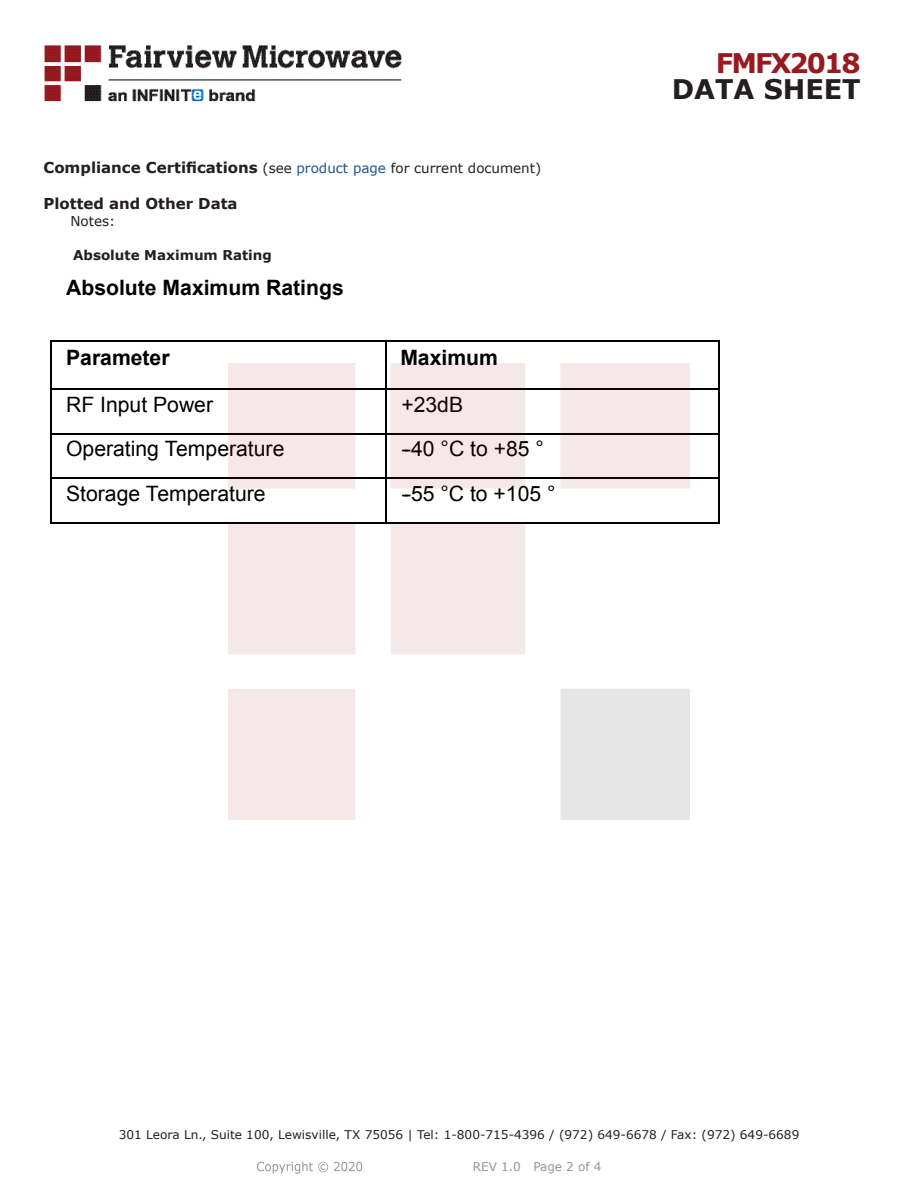
<style>
.page{position:relative;width:918px;height:1188px;background:#fff}
.page>*{position:absolute;margin:0;border:0;box-sizing:border-box;transform-origin:0 0}
.t1{font:700 27px "Verdana";color:#231f20}
.FM{font:700 27px "Verdana";letter-spacing:-.07em;color:#981a1e}
.t2{font:21.15px "Arial";color:#000}
.t3{font:700 21.15px "Arial";color:#000}
.Head1_for_Compliance{font:700 15px "Verdana";color:#231f20}
.Head2{font:700 13.5px "Verdana";color:#231f20}
.Specs_Para{font:13.5px "Verdana";color:#231f20}
.t4{font:12px "Verdana";color:#231f20}
.REV_Info{font:12px "Verdana";color:#939598}
.s1{font-weight:400;font-size:13.5px}
.s2{font-weight:400;font-size:13.5px;color:#1a5392}
</style>
<div class="page">
<hr style="left:50px;top:340px;width:670px;height:1px;background:#000">
<hr style="left:50px;top:341px;width:1px;height:47px;background:#000">
<hr style="left:385px;top:341px;width:2px;height:47px;background:#000">
<hr style="left:718px;top:341px;width:2px;height:47px;background:#000">
<hr style="left:50px;top:388px;width:670px;height:2px;background:#000">
<hr style="left:50px;top:390px;width:1px;height:43px;background:#000">
<hr style="left:718px;top:390px;width:2px;height:43px;background:#000">
<hr style="left:50px;top:433px;width:670px;height:1px;background:#000">
<hr style="left:50px;top:434px;width:1px;height:44px;background:#000">
<hr style="left:718px;top:434px;width:2px;height:44px;background:#000">
<hr style="left:50px;top:478px;width:670px;height:1px;background:#000">
<hr style="left:50px;top:479px;width:1px;height:44px;background:#000">
<hr style="left:50px;top:522px;width:335px;height:1px;background:#000">
<hr style="left:387px;top:522px;width:331px;height:1px;background:#000">
<hr style="left:718px;top:479px;width:2px;height:44px;background:#000">
<img style="left:257px;top:1161px;width:106px;height:13px">
<img style="left:228px;top:364px;width:462px;height:456px">
<img style="left:44px;top:45px;width:358px;height:57px">
<p class="Head1_for_Compliance" style="left:44px;top:157px;width:499px">Compliance Certifications <span class="s1">(see</span> <span class="s2">product page</span> <span class="s1">for current document)</span></p>
<p class="Head1_for_Compliance" style="left:44px;top:193px;width:196px">Plotted and Other Data</p>
<p class="Specs_Para" style="left:70px;top:211px;width:46px">Notes:</p>
<p class="Head2" style="left:73px;top:246px;width:200px">Absolute Maximum Rating</p>
<p class="t3" style="left:66px;top:273px;width:279px">Absolute Maximum Ratings</p>
<p class="t3" style="left:66px;top:342px;width:105px">Parameter</p>
<p class="t3" style="left:400px;top:342px;width:99px">Maximum</p>
<p class="t2" style="left:66px;top:391px;width:149px">RF Input Power</p>
<p class="t2" style="left:401px;top:390px;width:63px">+23dB</p>
<p class="t2" style="left:66px;top:435px;width:220px">Operating Temperature</p>
<p class="t2" style="left:401px;top:435px;width:144px">--40 °C to +85 °</p>
<p class="t2" style="left:66px;top:480px;width:201px">Storage Temperature</p>
<p class="t2" style="left:401px;top:480px;width:156px">--55 °C to +105 °</p>
<p class="FM" style="left:716px;top:44px;width:146px">FMFX2018</p>
<p class="t1" style="left:672px;top:70px;width:191px">DATA SHEET</p>
<p class="t4" style="left:119px;top:1126px;width:682px">301 Leora Ln., Suite 100, Lewisville, TX 75056 | Tel: 1-800-715-4396 / (972) 649-6678 / Fax: (972) 649-6689</p>
<p class="REV_Info" style="left:473px;top:1158px;width:130px">REV 1.0 Page 2 of 4</p>
</div>
